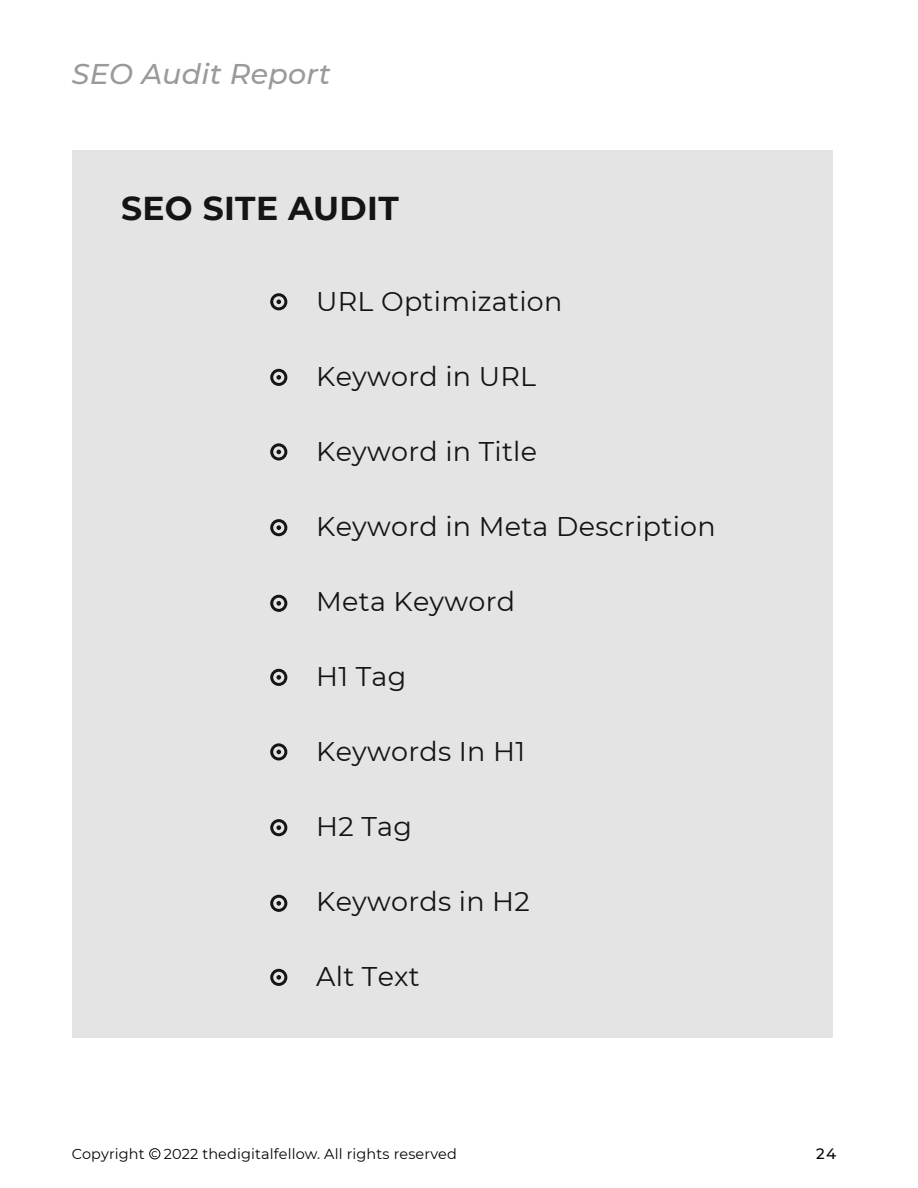
<style>
.page{position:relative;width:918px;height:1188px;background:#fff}
.page>*{position:absolute;margin:0;border:0;box-sizing:border-box;transform-origin:0 0}
.t1{font:700 33px "Montserrat";letter-spacing:.01em;color:#151414}
.t2{font:italic 500 28.5px "Montserrat";letter-spacing:.01em;color:#9b9a9a}
.t3{font:27px "Montserrat";letter-spacing:.01em;color:#151414}
.t4{font:500 15px "Montserrat";color:#040503}
.t5{font:14.4px "Montserrat";letter-spacing:.01em;color:#040503}
</style>
<div class="page">
<div style="left:149px;top:1148px;width:11px;height:11px;border:1px solid #040503;border-radius:50%"></div>
<div style="left:73px;top:150px;width:760px;height:887px;background:#e4e4e4"></div>
<svg style="left:270px;top:293px;width:17px;height:17px"></svg>
<svg style="left:270px;top:369px;width:17px;height:17px"></svg>
<svg style="left:270px;top:443px;width:17px;height:18px"></svg>
<svg style="left:270px;top:519px;width:17px;height:17px"></svg>
<svg style="left:270px;top:595px;width:17px;height:17px"></svg>
<svg style="left:270px;top:669px;width:17px;height:17px"></svg>
<svg style="left:270px;top:743px;width:17px;height:18px"></svg>
<svg style="left:270px;top:819px;width:17px;height:17px"></svg>
<svg style="left:270px;top:895px;width:17px;height:17px"></svg>
<svg style="left:270px;top:969px;width:17px;height:17px"></svg>
<p class="t2" style="left:72px;top:54px;width:260px">SEO Audit Report</p>
<p class="t1" style="left:121px;top:185px;width:279px">SEO SITE AUDIT</p>
<p class="t3" style="left:316px;top:283px;width:248px">URL Optimization</p>
<p class="t3" style="left:316px;top:358px;width:221px">Keyword in URL</p>
<p class="t3" style="left:316px;top:433px;width:222px">Keyword in Title</p>
<p class="t3" style="left:316px;top:508px;width:401px">Keyword in Meta Description</p>
<p class="t3" style="left:316px;top:583px;width:200px">Meta Keyword</p>
<p class="t3" style="left:316px;top:658px;width:92px">H1 Tag</p>
<p class="t3" style="left:316px;top:733px;width:210px">Keywords In H1</p>
<p class="t3" style="left:316px;top:808px;width:97px">H2 Tag</p>
<p class="t3" style="left:316px;top:883px;width:215px">Keywords in H2</p>
<p class="t3" style="left:316px;top:958px;width:105px">Alt Text</p>
<p class="t5" style="left:72px;top:1144px;width:387px">Copyright <sup>C</sup> 2022 thedigitalfellow. All rights reserved</p>
<p class="t4" style="left:816px;top:1143px;width:21px">24</p>
</div>
